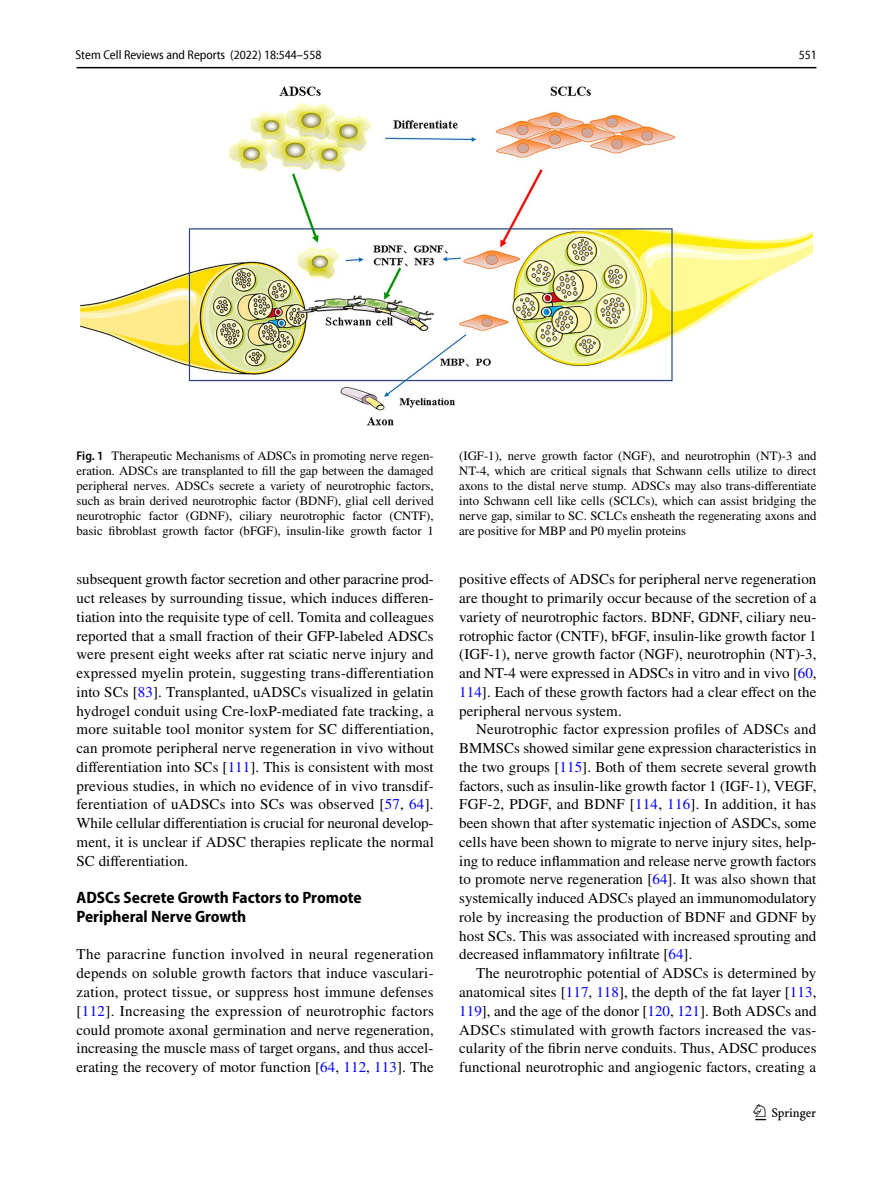
<style>
.page{position:relative;width:893px;height:1187px;background:#fff}
.page>*{position:absolute;margin:0;border:0;box-sizing:border-box;transform-origin:0 0}
.t1{font:22.5px "Springnew Regular 2";color:#000}
.t2{font:700 semi-condensed 16.5px/18.8px "Myriad Pro";color:#000}
.t3{font:15px/18.8px "STIX";letter-spacing:.005em;color:#000;text-align:justify}
.t4{font:12.75px/15px "STIX";color:#000;text-align:justify}
.t5{font:semi-condensed 12.75px "Myriad Pro Unic";color:#000}
.s1{font-family:"Myriad Pro";font-weight:600;font-stretch:semi-condensed}
.s2{color:#00f}
</style>
<div class="page">
<hr style="left:77px;top:67px;width:739px;height:1px;background:#000">
<img style="left:81px;top:87px;width:731px;height:338px">
<p class="t5" style="left:75px;top:50px;width:247px">Stem Cell Reviews and Reports (2022) 18:544–558</p>
<p class="t5" style="left:799px;top:50px;width:20px">551</p>
<p class="t4" style="left:77px;top:449px;width:359px"><span class="s1">Fig. 1</span> Therapeutic Mechanisms of ADSCs in promoting nerve regen&shy;eration. ADSCs are transplanted to fill the gap between the damaged peripheral nerves. ADSCs secrete a variety of neurotrophic factors, such as brain derived neurotrophic factor (BDNF), glial cell derived neurotrophic factor (GDNF), ciliary neurotrophic factor (CNTF), basic fibroblast growth factor (bFGF), insulin-like growth factor 1</p>
<p class="t4" style="left:459px;top:449px;width:359px">(IGF-1), nerve growth factor (NGF), and neurotrophin (NT)-3 and NT-4, which are critical signals that Schwann cells utilize to direct axons to the distal nerve stump. ADSCs may also trans-differentiate into Schwann cell like cells (SCLCs), which can assist bridging the nerve gap, similar to SC. SCLCs ensheath the regenerating axons and are positive for MBP and P0 myelin proteins</p>
<p class="t3" style="left:77px;top:571px;width:359px">subsequent growth factor secretion and other paracrine prod&shy;uct releases by surrounding tissue, which induces differen&shy;tiation into the requisite type of cell. Tomita and colleagues reported that a small fraction of their GFP-labeled ADSCs were present eight weeks after rat sciatic nerve injury and expressed myelin protein, suggesting trans-differentiation into SCs [<span class="s2">83</span>]. Transplanted, uADSCs visualized in gelatin hydrogel conduit using Cre-loxP-mediated fate tracking, a more suitable tool monitor system for SC differentiation, can promote peripheral nerve regeneration in vivo without differentiation into SCs [<span class="s2">111</span>]. This is consistent with most previous studies, in which no evidence of in vivo transdif&shy;ferentiation of uADSCs into SCs was observed [<span class="s2">57</span>, <span class="s2">64</span>].<br>While cellular differentiation is crucial for neuronal develop&shy;ment, it is unclear if ADSC therapies replicate the normal SC differentiation.</p>
<p class="t2" style="left:77px;top:888px;width:287px">ADSCs Secrete Growth Factors to Promote<br>Peripheral Nerve Growth</p>
<p class="t3" style="left:77px;top:946px;width:359px">The paracrine function involved in neural regeneration depends on soluble growth factors that induce vasculari&shy;zation, protect tissue, or suppress host immune defenses [<span class="s2">112</span>]. Increasing the expression of neurotrophic factors could promote axonal germination and nerve regeneration, increasing the muscle mass of target organs, and thus accel&shy;erating the recovery of motor function [<span class="s2">64</span>, <span class="s2">112</span>, <span class="s2">113</span>]. The</p>
<p class="t3" style="left:459px;top:571px;width:359px">positive effects of ADSCs for peripheral nerve regeneration are thought to primarily occur because of the secretion of a variety of neurotrophic factors. BDNF, GDNF, ciliary neu&shy;rotrophic factor (CNTF), bFGF, insulin-like growth factor 1 (IGF-1), nerve growth factor (NGF), neurotrophin (NT)-3, and NT-4 were expressed in ADSCs in vitro and in vivo [<span class="s2">60</span>, <span class="s2">114</span>]. Each of these growth factors had a clear effect on the peripheral nervous system.</p>
<p class="t3" style="left:459px;top:721px;width:359px;text-indent:17px">Neurotrophic factor expression profiles of ADSCs and BMMSCs showed similar gene expression characteristics in the two groups [<span class="s2">115</span>]. Both of them secrete several growth factors, such as insulin-like growth factor 1 (IGF-1), VEGF, FGF-2, PDGF, and BDNF [<span class="s2">114</span>, <span class="s2">116</span>]. In addition, it has been shown that after systematic injection of ASDCs, some cells have been shown to migrate to nerve injury sites, help&shy;ing to reduce inflammation and release nerve growth factors to promote nerve regeneration [<span class="s2">64</span>]. It was also shown that systemically induced ADSCs played an immunomodulatory role by increasing the production of BDNF and GDNF by host SCs. This was associated with increased sprouting and decreased inflammatory infiltrate [<span class="s2">64</span>].</p>
<p class="t3" style="left:459px;top:964px;width:359px;text-indent:17px">The neurotrophic potential of ADSCs is determined by anatomical sites [<span class="s2">117</span>, <span class="s2">118</span>], the depth of the fat layer [<span class="s2">113</span>, <span class="s2">119</span>], and the age of the donor [<span class="s2">120</span>, <span class="s2">121</span>]. Both ADSCs and ADSCs stimulated with growth factors increased the vas&shy;cularity of the fibrin nerve conduits. Thus, ADSC produces functional neurotrophic and angiogenic factors, creating a</p>
<h1 class="t1" style="left:755px;top:1104px;width:62px">1 3</h1>
</div>
